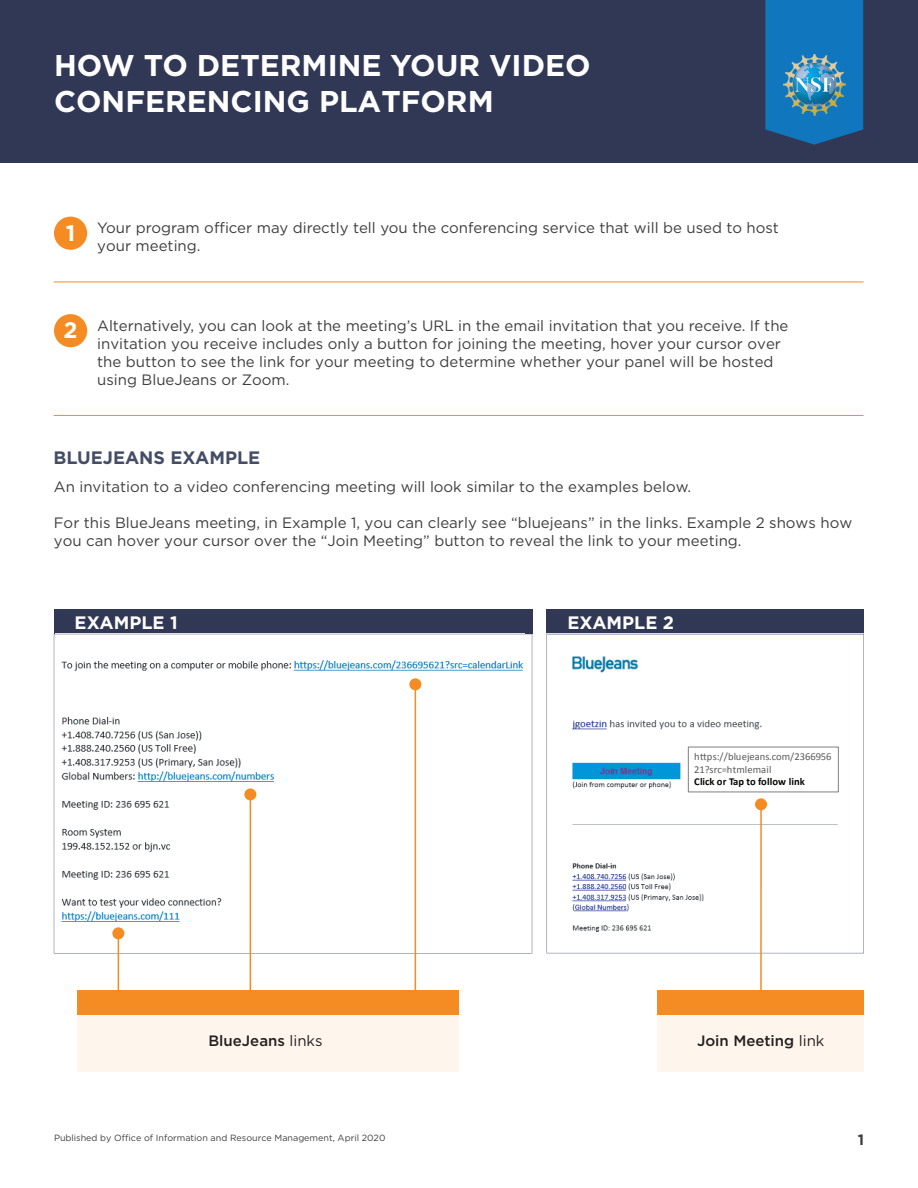
<style>
.page{position:relative;width:918px;height:1188px;background:#fff}
.page>*{position:absolute;margin:0;border:0;box-sizing:border-box;transform-origin:0 0}
.t1{font:700 30px/36px "Gotham HTF";color:#fff}
.t2{font:700 22.5px "Gotham HTF";color:#fff}
.t3{font:700 18px "Gotham HTF";color:#454d66}
.t4{font:700 18px "Gotham HTF";color:#fff}
.t5{font:15px/18px "Gotham HTF";color:#3e3e3f}
.t6{font:500 15px "Gotham HTF";color:#231f20}
.t7{font:700 15px "Gotham HTF";color:#3e3e3f}
.t8{font:10.5px/12.8px "Calibri";color:#595959}
.t9{font:700 10.5px "Calibri";letter-spacing:.005em;color:#040503}
.t10{font:9px "Gotham HTF";color:#3e3e3f}
.s1{font-weight:400}
</style>
<div class="page">
<div style="left:0;top:0;width:918px;height:163px;background:#303855"></div>
<div style="left:657px;top:1010px;width:207px;height:62px;background:#fef6ec"></div>
<hr style="left:54px;top:415px;width:809px;height:1px;background:#f48c23">
<hr style="left:54px;top:282px;width:809px;height:1px;background:#f48c23">
<svg style="left:765px;top:0;width:98px;height:145px"></svg>
<div style="left:54px;top:217px;width:33px;height:33px;background:#f48c23;border-radius:50%"></div>
<div style="left:78px;top:1010px;width:381px;height:62px;background:#fef6ec"></div>
<div style="left:78px;top:990px;width:381px;height:25px;background:#f48c23"></div>
<div style="left:547px;top:609px;width:317px;height:25px;background:#303855"></div>
<div style="left:54px;top:609px;width:478px;height:25px;background:#303855"></div>
<div style="left:657px;top:990px;width:207px;height:25px;background:#f48c23"></div>
<div style="left:54px;top:314px;width:33px;height:33px;background:#f48c23;border-radius:50%"></div>
<img style="left:784px;top:54px;width:61px;height:62px">
<svg style="left:54px;top:634px;width:478px;height:319px"></svg>
<svg style="left:547px;top:634px;width:317px;height:319px"></svg>
<hr style="left:760px;top:804px;width:2px;height:199px;background:#f48c23">
<div style="left:755px;top:798px;width:12px;height:12px;background:#f48c23;border-radius:50%"></div>
<svg style="left:109px;top:924px;width:19px;height:19px"></svg>
<hr style="left:118px;top:939px;width:1px;height:64px;background:#f48c23">
<div style="left:241px;top:785px;width:19px;height:19px;background:#fff;border-radius:50%"></div>
<hr style="left:250px;top:800px;width:1px;height:203px;background:#f48c23">
<div style="left:406px;top:675px;width:19px;height:19px;background:#fff;border-radius:50%"></div>
<div style="left:112px;top:927px;width:12px;height:12px;background:#f48c23;border-radius:50%"></div>
<div style="left:244px;top:788px;width:12px;height:12px;background:#f48c23;border-radius:50%"></div>
<hr style="left:415px;top:684px;width:1px;height:319px;background:#f48c23">
<div style="left:409px;top:678px;width:12px;height:12px;background:#f48c23;border-radius:50%"></div>
<h1 class="t1" style="left:54px;top:47px;width:538px">HOW TO DETERMINE YOUR VIDEO<br>CONFERENCING PLATFORM</h1>
<h2 class="t2" style="left:66px;top:220px;width:11px">1</h2>
<p class="t5" style="left:97px;top:219px;width:683px">Your program officer may directly tell you the conferencing service that will be used to host your meeting.</p>
<h2 class="t2" style="left:64px;top:317px;width:16px">2</h2>
<p class="t5" style="left:97px;top:316px;width:693px">Alternatively, you can look at the meeting’s URL in the email invitation that you receive. If the invitation you receive includes only a button for joining the meeting, hover your cursor over the button to see the link for your meeting to determine whether your panel will be hosted using BlueJeans or Zoom.</p>
<h2 class="t3" style="left:53px;top:447px;width:208px">BLUEJEANS EXAMPLE</h2>
<p class="t5" style="left:54px;top:477px;width:639px">An invitation to a video conferencing meeting will look similar to the examples below.</p>
<p class="t5" style="left:54px;top:514px;width:800px">For this BlueJeans meeting, in Example 1, you can clearly see “bluejeans” in the links. Example 2 shows how you can hover your cursor over the “Join Meeting” button to reveal the link to your meeting.</p>
<p class="t4" style="left:75px;top:612px;width:104px">EXAMPLE 1</p>
<p class="t6" style="left:208px;top:1032px;width:116px">BlueJeans <span class="s1">links</span></p>
<p class="t4" style="left:567px;top:612px;width:108px">EXAMPLE 2</p>
<p class="t8" style="left:694px;top:750px;width:139px">https://bluejeans.com/2366956<br>21?src=htmlemail</p>
<p class="t9" style="left:694px;top:775px;width:112px">Click or Tap to follow link</p>
<p class="t6" style="left:697px;top:1032px;width:129px">Join Meeting <span class="s1">link</span></p>
<p class="t10" style="left:54px;top:1132px;width:333px">Published by Office of Information and Resource Management, April 2020</p>
<p class="t7" style="left:858px;top:1131px;width:8px">1</p>
</div>
